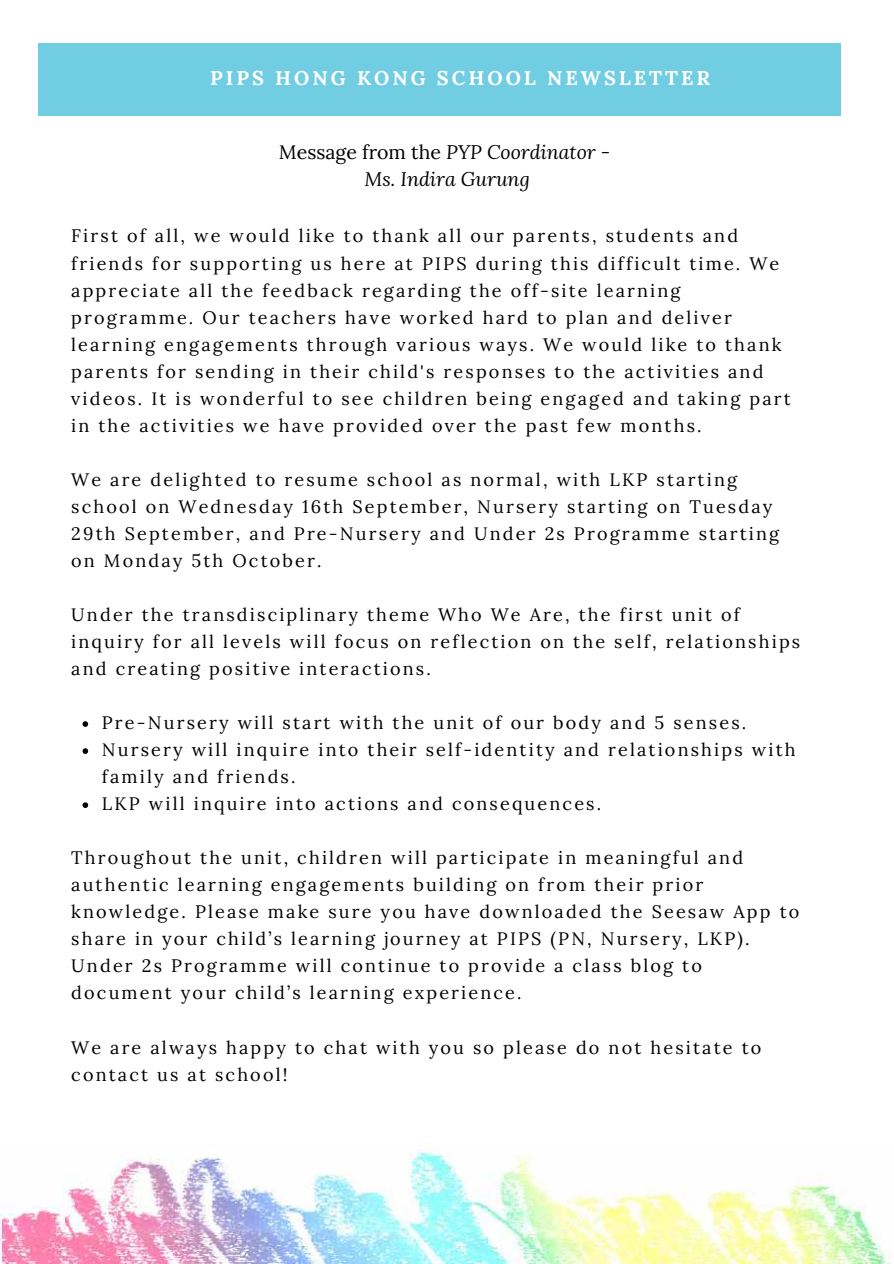
<style>
.page{position:relative;width:894px;height:1264px;background:#fff}
.page>*{position:absolute;margin:0;border:0;box-sizing:border-box;transform-origin:0 0}
.t1{font:700 19.8px "Lora";letter-spacing:.15em;color:#fff}
.t2{font:italic 19.5px/26.7px "Lora";color:#000;text-align:center}
.t3{font:18px/27px "Lora";letter-spacing:.12em;color:#000}
.s1{font-style:normal}
</style>
<div class="page">
<div style="left:38px;top:44px;width:802px;height:72px;background:#71cde2"></div>
<svg style="left:82px;top:721px;width:6px;height:6px"></svg>
<svg style="left:82px;top:748px;width:6px;height:6px"></svg>
<svg style="left:82px;top:802px;width:6px;height:6px"></svg>
<img style="left:0;top:1150px;width:889px;height:113px">
<p class="t1" style="left:210px;top:65px;width:501px">PIPS HONG KONG SCHOOL NEWSLETTER</p>
<p class="t2" style="left:279px;top:138px;width:333px"><span class="s1">Message from the</span> PYP Coordinator -<br>Ms. Indira Gurung</p>
<p class="t3" style="left:71px;top:222px;width:720px">First of all, we would like to thank all our parents, students and friends for supporting us here at PIPS during this difficult time. We appreciate all the feedback regarding the off-site learning programme. Our teachers have worked hard to plan and deliver learning engagements through various ways. We would like to thank parents for sending in their child's responses to the activities and videos. It is wonderful to see children being engaged and taking part in the activities we have provided over the past few months.</p>
<p class="t3" style="left:71px;top:465px;width:709px">We are delighted to resume school as normal, with LKP starting school on Wednesday 16th September, Nursery starting on Tuesday 29th September, and Pre-Nursery and Under 2s Programme starting on Monday 5th October.</p>
<p class="t3" style="left:71px;top:601px;width:730px">Under the transdisciplinary theme Who We Are, the first unit of inquiry for all levels will focus on reflection on the self, relationships and creating positive interactions.</p>
<p class="t3" style="left:102px;top:709px;width:695px">Pre-Nursery will start with the unit of our body and 5 senses.<br>Nursery will inquire into their self-identity and relationships with family and friends.<br>LKP will inquire into actions and consequences.</p>
<p class="t3" style="left:71px;top:844px;width:729px">Throughout the unit, children will participate in meaningful and authentic learning engagements building on from their prior knowledge. Please make sure you have downloaded the Seesaw App to share in your child’s learning journey at PIPS (PN, Nursery, LKP).<br>Under 2s Programme will continue to provide a class blog to document your child’s learning experience.</p>
<p class="t3" style="left:71px;top:1033px;width:691px">We are always happy to chat with you so please do not hesitate to contact us at school!</p>
</div>
